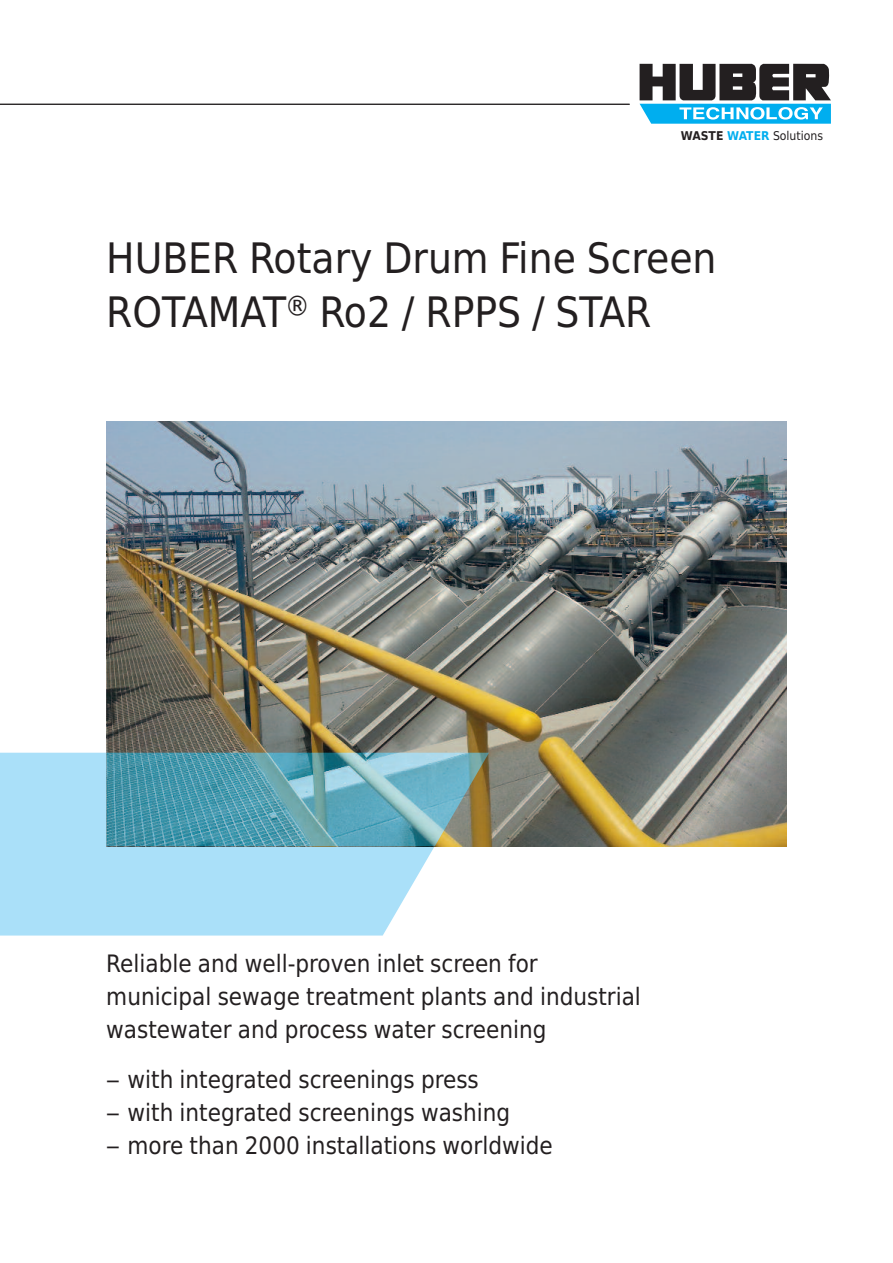
<style>
.page{position:relative;width:893px;height:1263px;background:#fff}
.page>*{position:absolute;margin:0;border:0;box-sizing:border-box;transform-origin:0 0}
.t1{font:42px/54px "Huber Tec";color:#231f20}
.t2{font:24px/33px "Huber Tec";color:#231f20}
.t3{font:12.15px "Huber Tec";color:#231f20}
.s1{font-weight:700}
.s2{font-weight:700;color:#00aeef}
</style>
<div class="page">
<svg style="left:640px;top:64px;width:191px;height:60px"></svg>
<hr style="left:0;top:104px;width:630px;height:1px;background:#231f20">
<svg style="left:0;top:753px;width:489px;height:182px;background:#b4e3f8"></svg>
<img style="left:106px;top:421px;width:681px;height:425px">
<img style="left:106px;top:753px;width:383px;height:93px">
<p class="t3" style="left:681px;top:126px;width:144px"><span class="s1">WASTE</span> <span class="s2">WATER</span> Solutions</p>
<h1 class="t1" style="left:106px;top:232px;width:612px">HUBER Rotary Drum Fine Screen<br>ROTAMAT® Ro2 / RPPS / STAR</h1>
<p class="t2" style="left:106px;top:947px;width:536px">Reliable and well-proven inlet screen for municipal sewage treatment plants and industrial wastewater and process water screening</p>
<p class="t2" style="left:106px;top:1063px;width:374px">– with integrated screenings press</p>
<p class="t2" style="left:106px;top:1096px;width:405px">– with integrated screenings washing</p>
<p class="t2" style="left:106px;top:1129px;width:448px">– more than 2000 installations worldwide</p>
</div>
